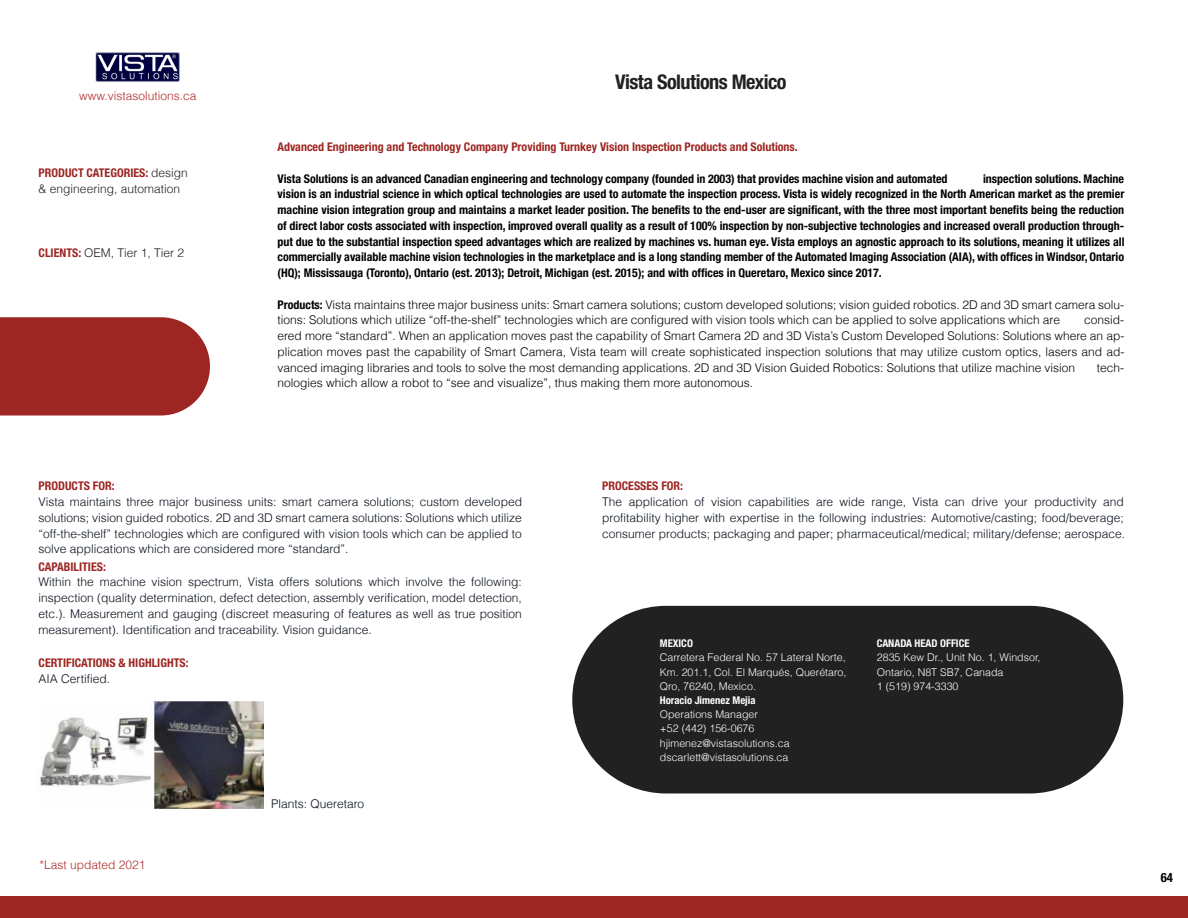
<style>
.page{position:relative;width:1188px;height:918px;background:#fff}
.page>*{position:absolute;margin:0;border:0;box-sizing:border-box;transform-origin:0 0}
.t1{font:700 condensed 20.25px "Helvetica Neue LT Std";letter-spacing:-.025em;color:#212121}
.t2{font:700 condensed 12.75px "Helvetica Neue LT Std";color:#000}
.t3{font:700 condensed 12px/15.8px "Helvetica Neue LT Std";color:#000;text-align:justify}
.t4{font:300 12px/15.8px "Helvetica LT";color:#070f1c;text-align:justify}
.t5{font:300 12px/15.8px "Helvetica LT";color:#000}
.t6{font:700 condensed 12px "Helvetica Neue LT Std";color:#9d2622}
.t7{font:300 12px "Helvetica LT";color:#212121}
.t8{font:300 12px "Helvetica LT";color:#ae2b27}
.t9{font:300 10.65px/14.2px "Helvetica LT";color:#fff}
.t10{font:700 condensed 10.65px "Helvetica Neue LT Std";color:#fff}
.s1{font-family:"Helvetica LT";font-weight:300;font-stretch:normal;color:#212121}
.s2{font-family:"Helvetica Neue LT Std";font-weight:700;font-stretch:condensed;color:#9d2622}
.s3{font-family:"Helvetica Neue LT Std";font-weight:700;font-stretch:condensed}
</style>
<div class="page">
<div style="left:0;top:317px;width:210px;height:99px;background:#9d2622"></div>
<div style="left:572px;top:606px;width:551px;height:187px;background:#212121;border-radius:94px"></div>
<div style="left:0;top:896px;width:1188px;height:22px;background:#9d2622"></div>
<img style="left:96px;top:52px;width:84px;height:30px">
<img style="left:40px;top:701px;width:223px;height:107px">
<p class="t8" style="left:79px;top:88px;width:119px">www.vistasolutions.ca</p>
<p class="t6" style="left:39px;top:166px;width:151px">PRODUCT CATEGORIES: <span class="s1">design</span></p>
<p class="t7" style="left:39px;top:181px;width:143px">&amp; engineering, automation</p>
<p class="t7" style="left:39px;top:245px;width:147px"><span class="s2">CLIENTS:</span> OEM, Tier 1, Tier 2</p>
<h1 class="t1" style="left:615px;top:70px;width:173px">Vista Solutions Mexico</h1>
<p class="t6" style="left:278px;top:140px;width:522px">Advanced Engineering and Technology Company Providing Turnkey Vision Inspection Products and Solutions.</p>
<p class="t3" style="left:278px;top:170px;width:672px">Vista Solutions is an advanced Canadian engineering and technology company (founded in 2003) that provides machine vision and automated</p>
<p class="t3" style="left:278px;top:170px;width:849px;text-indent:706px">inspection solutions. Machine vision is an industrial science in which optical technologies are used to automate the inspection process. Vista is widely recognized in the North American market as the premier machine vision integration group and maintains a market leader position. The benefits to the end-user are significant, with the three most important benefits being the reduction of direct labor costs associated with inspection, improved overall quality as a result of 100% inspection by non-subjective technologies and increased overall production through&shy;put due to the substantial inspection speed advantages which are realized by machines vs. human eye. Vista employs an agnostic approach to its solutions, meaning it utilizes all commercially available machine vision technologies in the marketplace and is a long standing member of the Automated Imaging Association (AIA), with offices in Windsor, Ontario (HQ); Mississauga (Toronto), Ontario (est. 2013); Detroit, Michigan (est. 2015); and with offices in Queretaro, Mexico since 2017.</p>
<p class="t5" style="left:278px;top:296px;width:848px"><span class="s3">Products:</span> Vista maintains three major business units: Smart camera solutions; custom developed solutions; vision guided robotics. 2D and 3D smart camera solu&shy;tions: Solutions which utilize “off-the-shelf” technologies which are configured with vision tools which can be applied to solve applications which are</p>
<p class="t5" style="left:278px;top:312px;width:848px;text-align:justify;text-indent:807px">consid&shy;ered more “standard”. When an application moves past the capability of Smart Camera 2D and 3D Vista’s Custom Developed Solutions: Solutions where an ap&shy;plication moves past the capability of Smart Camera, Vista team will create sophisticated inspection solutions that may utilize custom optics, lasers and ad&shy;vanced imaging libraries and tools to solve the most demanding applications. 2D and 3D Vision Guided Robotics: Solutions that utilize machine vision</p>
<p class="t5" style="left:1097px;top:359px;width:29px">tech-</p>
<p class="t5" style="left:278px;top:375px;width:477px">nologies which allow a robot to “see and visualize”, thus making them more autonomous.</p>
<p class="t6" style="left:39px;top:479px;width:78px">PRODUCTS FOR:</p>
<p class="t4" style="left:39px;top:494px;width:485px">Vista maintains three major business units: smart camera solutions; custom developed solutions; vision guided robotics. 2D and 3D smart camera solutions: Solutions which utilize “off-the-shelf” technologies which are configured with vision tools which can be applied to solve applications which are considered more “standard”.</p>
<p class="t6" style="left:39px;top:559px;width:69px">CAPABILITIES:</p>
<p class="t4" style="left:39px;top:574px;width:485px">Within the machine vision spectrum, Vista offers solutions which involve the following: inspection (quality determination, defect detection, assembly verification, model detection, etc.). Measurement and gauging (discreet measuring of features as well as true position measurement). Identification and traceability. Vision guidance.</p>
<p class="t6" style="left:39px;top:656px;width:151px">CERTIFICATIONS &amp; HIGHLIGHTS:</p>
<p class="t4" style="left:39px;top:671px;width:73px">AIA Certified.</p>
<p class="t8" style="left:39px;top:857px;width:108px">*Last updated 2021</p>
<p class="t4" style="left:271px;top:796px;width:94px">Plants: Queretaro</p>
<p class="t6" style="left:602px;top:479px;width:82px">PROCESSES FOR:</p>
<p class="t4" style="left:602px;top:494px;width:524px">The application of vision capabilities are wide range, Vista can drive your productivity and profitability higher with expertise in the following industries: Automotive/casting; food/beverage; consumer products; packaging and paper; pharmaceutical/medical; military/defense; aerospace.</p>
<p class="t10" style="left:660px;top:637px;width:35px">MEXICO</p>
<p class="t9" style="left:660px;top:650px;width:188px;text-align:justify">Carretera Federal No. 57 Lateral Norte, Km. 201.1, Col. El Marqués, Querétaro, Qro, 76240, Mexico.</p>
<p class="t10" style="left:660px;top:694px;width:97px">Horacio Jimenez Mejia</p>
<p class="t9" style="left:660px;top:707px;width:131px">Operations Manager<br>+52 (442) 156-0676 hjimenez@vistasolutions.ca dscarlett@vistasolutions.ca</p>
<p class="t10" style="left:877px;top:637px;width:94px">CANADA HEAD OFFICE</p>
<p class="t9" style="left:877px;top:650px;width:165px">2835 Kew Dr., Unit No. 1, Windsor,<br>Ontario, N8T SB7, Canada<br>1 (519) 974-3330</p>
<p class="t2" style="left:1161px;top:870px;width:14px">64</p>
</div>
